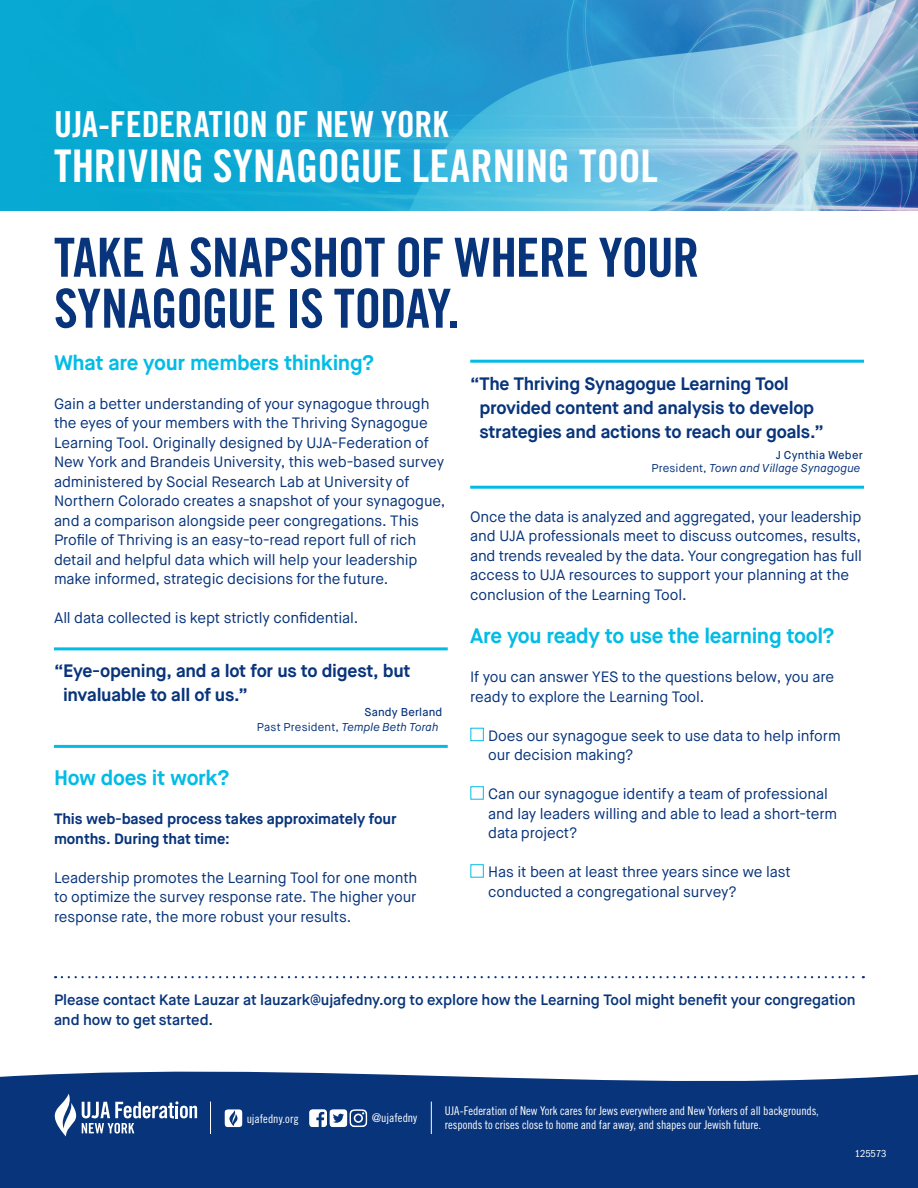
<style>
.page{position:relative;width:918px;height:1188px;background:#fff}
.page>*{position:absolute;margin:0;border:0;box-sizing:border-box;transform-origin:0 0}
.t1{font:54px/51px "Trade Gothic LT Std Bd Cn 20";letter-spacing:-.02em;color:#08347b}
.t2{font:45px "Trade Gothic LT Std Bd Cn 20";letter-spacing:-.01em;color:#fff}
.t3{font:36px "Trade Gothic LT Std Bd Cn 20";letter-spacing:-.005em;color:#fff}
.t4{font:700 21px "Maison Neue";letter-spacing:-.015em;color:#02bce5}
.t5{font:700 18px/24px "Maison Neue";letter-spacing:-.015em;color:#08347b}
.t6{font:15px/19.5px "Maison Neue";letter-spacing:-.01em;color:#08347b}
.t7{font:600 15px/19.5px "Maison Neue";letter-spacing:-.01em;color:#08347b}
.t8{font:700 15px/19.5px "Maison Neue";letter-spacing:-.005em;color:#08347b}
.t9{font:12px/13.5px "Trade Gothic LT Std Cn 18";letter-spacing:-.005em;color:#fff}
.t10{font:italic 11.4px/15px "Maison Neue";letter-spacing:.015em;color:#08347b}
.t11{font:condensed 10.5px "ITC Franklin Gothic Std";letter-spacing:-.01em;color:#fff}
.s1{font-weight:500;font-style:normal}
.s2{font-style:normal}
</style>
<div class="page">
<div style="left:0;top:1071px;width:918px;height:117px;background:#08347b"></div>
<svg style="left:42px;top:1094px;width:155px;height:43px"></svg>
<svg style="left:224px;top:1109px;width:18px;height:18px"></svg>
<svg style="left:309px;top:1109px;width:58px;height:18px"></svg>
<hr style="left:210px;top:1102px;width:1px;height:32px;background:#fff">
<hr style="left:54px;top:647px;width:394px;height:3px;background:#02bce5">
<hr style="left:54px;top:745px;width:394px;height:3px;background:#02bce5">
<hr style="left:470px;top:360px;width:394px;height:3px;background:#02bce5">
<hr style="left:470px;top:486px;width:394px;height:3px;background:#02bce5">
<div style="left:470px;top:728px;width:14px;height:13px;border:1px solid #02bce5"></div>
<div style="left:470px;top:786px;width:14px;height:14px;border:1px solid #02bce5"></div>
<div style="left:470px;top:864px;width:14px;height:14px;border:1px solid #02bce5"></div>
<img style="left:0;top:0;width:918px;height:210px">
<hr style="left:431px;top:1102px;width:1px;height:32px;background:#fff">
<svg style="left:62px;top:976px;width:802px;height:2px"></svg>
<h3 class="t3" style="left:54px;top:102px;width:396px">UJA-FEDERATION OF NEW YORK</h3>
<h2 class="t2" style="left:54px;top:138px;width:606px">THRIVING SYNAGOGUE LEARNING TOOL</h2>
<h1 class="t1" style="left:54px;top:232px;width:647px">TAKE A SNAPSHOT OF WHERE YOUR<br>SYNAGOGUE IS TODAY.</h1>
<h3 class="t4" style="left:54px;top:349px;width:321px">What are your members thinking?</h3>
<p class="t6" style="left:54px;top:394px;width:393px">Gain a better understanding of your synagogue through the eyes of your members with the Thriving Synagogue Learning Tool. Originally designed by UJA-Federation of New York and Brandeis University, this web-based survey administered by Social Research Lab at University of Northern Colorado creates a snapshot of your synagogue, and a comparison alongside peer congregations. This Profile of Thriving is an easy-to-read report full of rich detail and helpful data which will help your leadership make informed, strategic decisions for the future.</p>
<p class="t6" style="left:54px;top:609px;width:306px">All data collected is kept strictly confidential.</p>
<p class="t5" style="left:63px;top:659px;width:349px;text-indent:-9px">“Eye-opening, and a lot for us to digest, but invaluable to all of us.”</p>
<p class="t10" style="left:257px;top:705px;width:187px;text-indent:108px"><span class="s1">Sandy Berland<br></span><span class="s2">Past President,</span> Temple Beth Torah</p>
<h3 class="t4" style="left:54px;top:765px;width:177px">How does it work?</h3>
<p class="t8" style="left:54px;top:810px;width:344px">This web-based process takes approximately four months. During that time:</p>
<p class="t6" style="left:54px;top:868px;width:365px;text-align:justify">Leadership promotes the Learning Tool for one month to optimize the survey response rate. The higher your response rate, the more robust your results.</p>
<p class="t5" style="left:479px;top:372px;width:346px;text-indent:-9px">“The Thriving Synagogue Learning Tool provided content and analysis to develop strategies and actions to reach our goals.”</p>
<p class="t10" style="left:652px;top:448px;width:213px;line-height:13.5px;text-align:right"><span class="s1">J Cynthia Weber<br></span><span class="s2">President,</span> Town and Village Synagogue</p>
<p class="t6" style="left:470px;top:507px;width:393px">Once the data is analyzed and aggregated, your leadership and UJA professionals meet to discuss outcomes, results, and trends revealed by the data. Your congregation has full access to UJA resources to support your planning at the conclusion of the Learning Tool.</p>
<h3 class="t4" style="left:470px;top:623px;width:366px">Are you ready to use the learning tool?</h3>
<p class="t6" style="left:470px;top:667px;width:365px">If you can answer YES to the questions below, you are ready to explore the Learning Tool.</p>
<p class="t6" style="left:488px;top:726px;width:354px">Does our synagogue seek to use data to help inform our decision making?</p>
<p class="t6" style="left:488px;top:784px;width:351px">Can our synagogue identify a team of professional and lay leaders willing and able to lead a short-term data project?</p>
<p class="t6" style="left:488px;top:862px;width:304px">Has it been at least three years since we last conducted a congregational survey?</p>
<p class="t7" style="left:54px;top:990px;width:803px">Please contact Kate Lauzar at lauzark@ujafedny.org to explore how the Learning Tool might benefit your congregation and how to get started.</p>
<p class="t9" style="left:247px;top:1111px;width:53px">ujafedny.org</p>
<p class="t9" style="left:372px;top:1111px;width:47px">@ujafedny</p>
<p class="t9" style="left:445px;top:1104px;width:376px">UJA-Federation of New York cares for Jews everywhere and New Yorkers of all backgrounds, responds to crises close to home and far away, and shapes our Jewish future.</p>
<p class="t11" style="left:855px;top:1147px;width:33px">125573</p>
</div>
